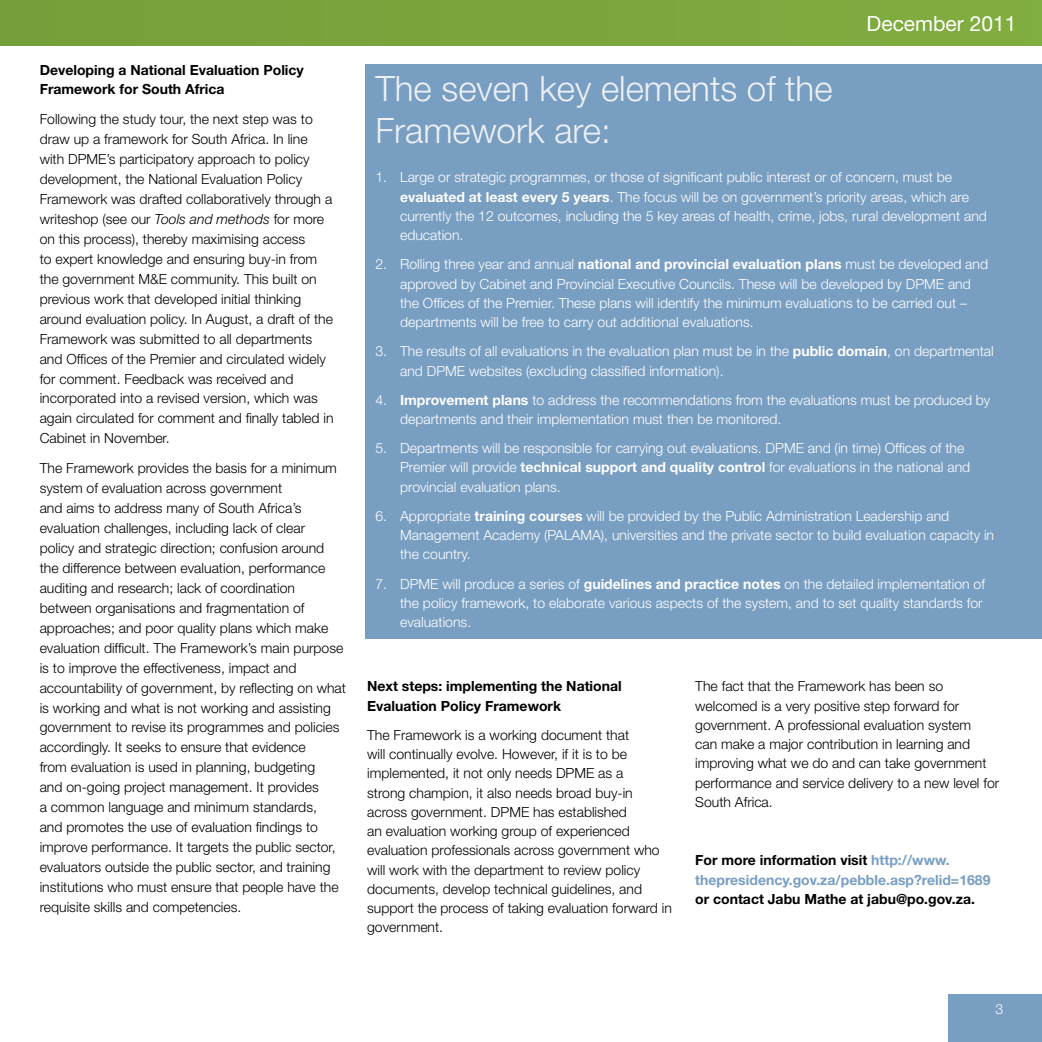
<style>
.page{position:relative;width:1042px;height:1042px;background:#fff}
.page>*{position:absolute;margin:0;border:0;box-sizing:border-box;transform-origin:0 0}
.t1{font:300 35px/42px "Helvetica Neue LT Std";color:#edf0f5}
.t2{font:21px "Helvetica Neue LT Std";color:#fff}
.t3{font:300 14px/19.9px "Helvetica Neue LT Std";color:#000}
.t4{font:300 14px/19.2px "Helvetica Neue LT Std";color:#fff}
.t5{font:700 14px/19.9px "Helvetica Neue LT Std";color:#000}
.t6{font:700 14px/19.2px "Helvetica Neue LT Std";color:#789ec2}
.s1{font-style:italic}
.s2{font-weight:700}
.s3{color:#000}
</style>
<div class="page">
<div style="left:0;top:0;width:1042px;height:45px;background:#7aa53d"></div>
<div style="left:948px;top:995px;width:94px;height:47px;background:#789ec2"></div>
<div style="left:365px;top:64px;width:677px;height:575px;background:#789ec2"></div>
<p class="t5" style="left:40px;top:59px;width:266px">Developing a National Evaluation Policy<br>Framework for South Africa</p>
<p class="t3" style="left:40px;top:109px;width:295px">Following the study tour, the next step was to draw up a framework for South Africa. In line with DPME’s participatory approach to policy development, the National Evaluation Policy Framework was drafted collaboratively through a writeshop (see our <span class="s1">Tools and methods</span> for more on this process), thereby maximising access<br>to expert knowledge and ensuring buy-in from the government M&amp;E community. This built on previous work that developed initial thinking around evaluation policy. In August, a draft of the Framework was submitted to all departments and Offices of the Premier and circulated widely for comment. Feedback was received and incorporated into a revised version, which was again circulated for comment and finally tabled in Cabinet in November.</p>
<p class="t3" style="left:40px;top:458px;width:308px">The Framework provides the basis for a minimum system of evaluation across government<br>and aims to address many of South Africa’s evaluation challenges, including lack of clear<br>policy and strategic direction; confusion around the difference between evaluation, performance auditing and research; lack of coordination between organisations and fragmentation of approaches; and poor quality plans which make evaluation difficult. The Framework’s main purpose is to improve the effectiveness, impact and accountability of government, by reflecting on what is working and what is not working and assisting government to revise its programmes and policies accordingly. It seeks to ensure that evidence<br>from evaluation is used in planning, budgeting<br>and on-going project management. It provides<br>a common language and minimum standards,<br>and promotes the use of evaluation findings to improve performance. It targets the public sector, evaluators outside the public sector, and training institutions who must ensure that people have the requisite skills and competencies.</p>
<h2 class="t2" style="left:866px;top:11px;width:151px">December 2011</h2>
<h1 class="t1" style="left:375px;top:67px;width:459px">The seven key elements of the<br>Framework are:</h1>
<p class="t4" style="left:400px;top:167px;width:588px;text-indent:-25px">1. Large or strategic programmes, or those of significant public interest or of concern, must be <span class="s2">evaluated at least every 5 years</span>. The focus will be on government’s priority areas, which are currently the 12 outcomes, including the 5 key areas of health, crime, jobs, rural development and education.</p>
<p class="t4" style="left:400px;top:254px;width:589px;text-indent:-25px">2. Rolling three year and annual <span class="s2">national and provincial evaluation plans</span> must be developed and approved by Cabinet and Provincial Executive Councils. These will be developed by DPME and the Offices of the Premier. These plans will identify the minimum evaluations to be carried out – departments will be free to carry out additional evaluations.</p>
<p class="t4" style="left:400px;top:341px;width:595px;text-indent:-25px">3. The results of all evaluations in the evaluation plan must be in the <span class="s2">public domain</span>, on departmental and DPME websites (excluding classified information).</p>
<p class="t4" style="left:400px;top:390px;width:592px;text-indent:-25px">4. <span class="s2">Improvement plans</span> to address the recommendations from the evaluations must be produced by departments and their implementation must then be monitored.</p>
<p class="t4" style="left:400px;top:438px;width:571px;text-indent:-25px">5. Departments will be responsible for carrying out evaluations. DPME and (in time) Offices of the<br>Premier will provide <span class="s2">technical support and quality control</span> for evaluations in the national and provincial evaluation plans.</p>
<p class="t4" style="left:400px;top:506px;width:595px;text-indent:-25px">6. Appropriate <span class="s2">training courses</span> will be provided by the Public Administration Leadership and<br>Management Academy (PALAMA), universities and the private sector to build evaluation capacity in the country.</p>
<p class="t4" style="left:400px;top:574px;width:586px;text-indent:-25px">7. DPME will produce a series of <span class="s2">guidelines and practice notes</span> on the detailed implementation of the policy framework, to elaborate various aspects of the system, and to set quality standards for evaluations.</p>
<p class="t5" style="left:367px;top:676px;width:256px;line-height:19.2px">Next steps: implementing the National<br>Evaluation Policy Framework</p>
<p class="t3" style="left:367px;top:725px;width:306px;line-height:19.2px">The Framework is a working document that<br>will continually evolve. However, if it is to be implemented, it not only needs DPME as a<br>strong champion, it also needs broad buy-in across government. DPME has established<br>an evaluation working group of experienced evaluation professionals across government who will work with the department to review policy documents, develop technical guidelines, and support the process of taking evaluation forward in government.</p>
<p class="t3" style="left:695px;top:676px;width:305px;line-height:19.2px">The fact that the Framework has been so welcomed is a very positive step forward for government. A professional evaluation system<br>can make a major contribution in learning and improving what we do and can take government performance and service delivery to a new level for South Africa.</p>
<p class="t6" style="left:695px;top:850px;width:297px"><span class="s3">For more information visit</span> http://www. thepresidency.gov.za/pebble.asp?relid=1689</p>
<p class="t5" style="left:695px;top:888px;width:281px">or contact Jabu Mathe at jabu@po.gov.za.</p>
<p class="t4" style="left:995px;top:998px;width:9px">3</p>
</div>
